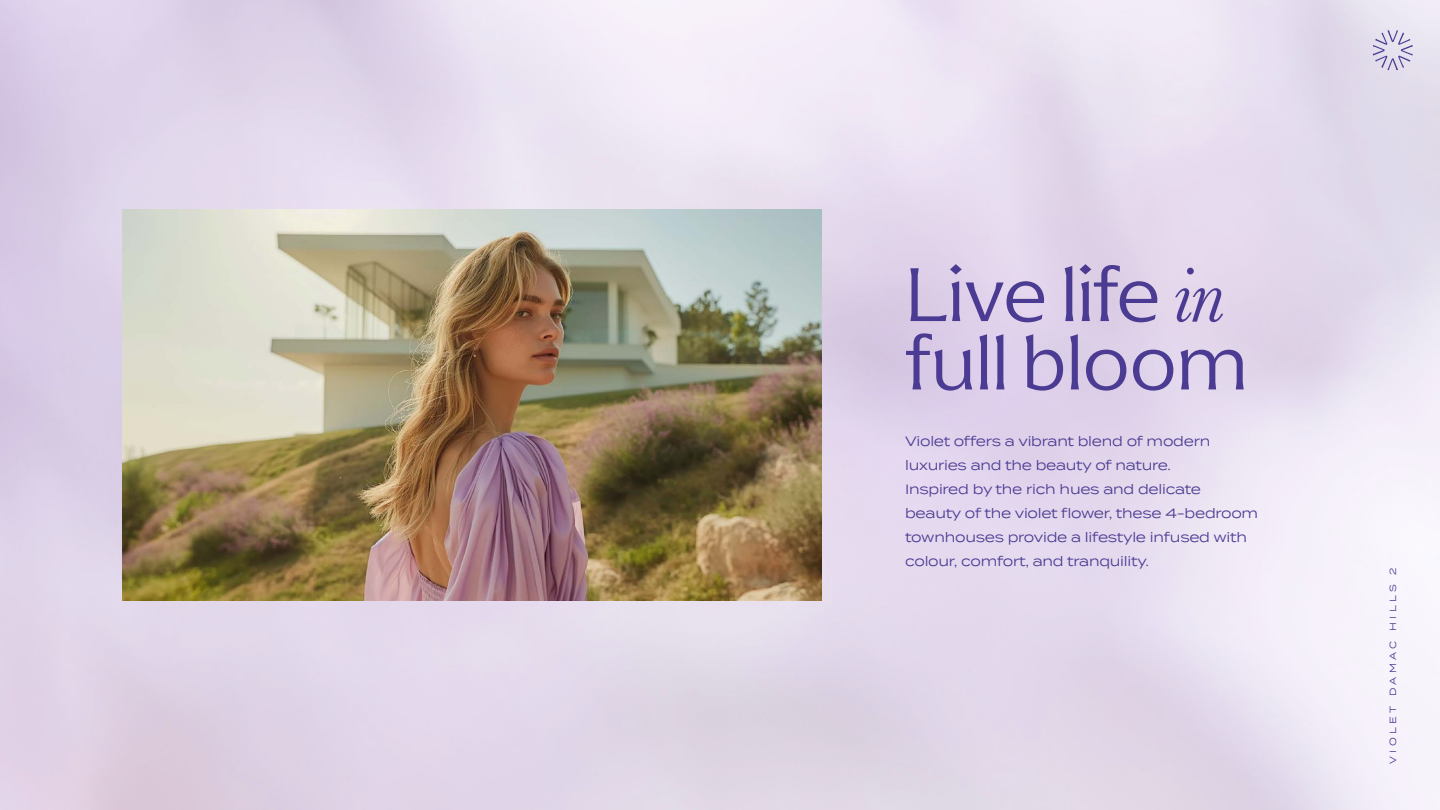
<style>
.page{position:relative;width:1440px;height:810px;background:#fff}
.page>*{position:absolute;margin:0;border:0;box-sizing:border-box;transform-origin:0 0}
.t1{font:300 79.5px/68.4px "Arpona";letter-spacing:-.02em;color:#4b3b92}
.t2{font:13.5px/24px "Termina";letter-spacing:-.02em;color:#4b3b92}
.t3{font:9px "Termina";letter-spacing:.38em;color:#4b3b92}
.s1{font-family:"Baskerville";font-weight:400;font-style:italic}
</style>
<div class="page">
<img style="left:0;top:0;width:1440px;height:809px">
<img style="left:123px;top:209px;width:699px;height:392px">
<svg style="left:1373px;top:30px;width:40px;height:40px;background:#cec7df"></svg>
<h1 class="t1" style="left:905px;top:260px;width:344px">Live life <span class="s1">in </span>full bloom</h1>
<p class="t2" style="left:905px;top:429px;width:355px">Violet offers a vibrant blend of modern luxuries and the beauty of nature.<br>Inspired by the rich hues and delicate beauty of the violet flower, these 4-bedroom townhouses provide a lifestyle infused with colour, comfort, and tranquility.</p>
<p class="t3" style="left:1386px;top:764px;width:198px;rotate:-90deg">VIOLET DAMAC HILLS 2</p>
</div>
